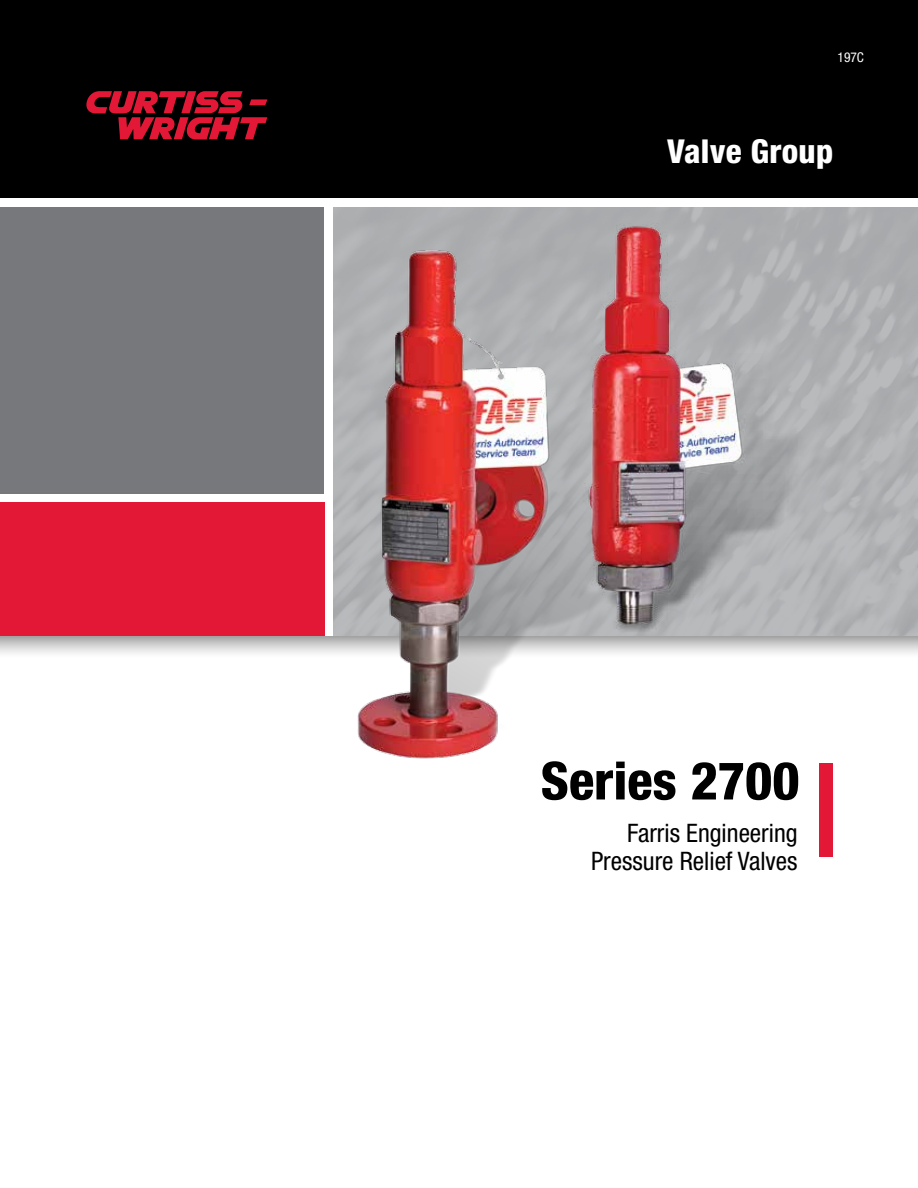
<style>
.page{position:relative;width:918px;height:1188px;background:#fff}
.page>*{position:absolute;margin:0;border:0;box-sizing:border-box;transform-origin:0 0}
.t1{font:800 condensed 52.5px "Helvetica Neue LT Std";color:#000}
.t2{font:800 condensed 33px "Helvetica Neue LT Std";letter-spacing:.01em;color:#fff}
.t3{font:condensed 25.5px/28.5px "Helvetica Neue LT Std";color:#000;text-align:right}
.t4{font:condensed 13.5px "Helvetica Neue LT Std";color:#fff}
</style>
<div class="page">
<div style="left:0;top:636px;width:918px;height:30px;background:linear-gradient(to bottom,#b4b4b4,#fff)"></div>
<div style="left:0;top:503px;width:324px;height:133px;background:#e31837"></div>
<div style="left:0;top:0;width:918px;height:198px;background:#000"></div>
<svg style="left:86px;top:91px;width:181px;height:49px"></svg>
<div style="left:820px;top:763px;width:13px;height:94px;background:#e31837"></div>
<img style="left:343px;top:244px;width:345px;height:515px">
<img style="left:566px;top:207px;width:284px;height:452px">
<div style="left:0;top:207px;width:324px;height:287px;background:#77787b"></div>
<p class="t4" style="left:838px;top:50px;width:28px">197C</p>
<p class="t2" style="left:667px;top:131px;width:168px">Valve Group</p>
<h1 class="t1" style="left:541px;top:748px;width:260px">Series 2700</h1>
<p class="t3" style="left:591px;top:818px;width:208px">Farris Engineering<br>Pressure Relief Valves</p>
</div>
